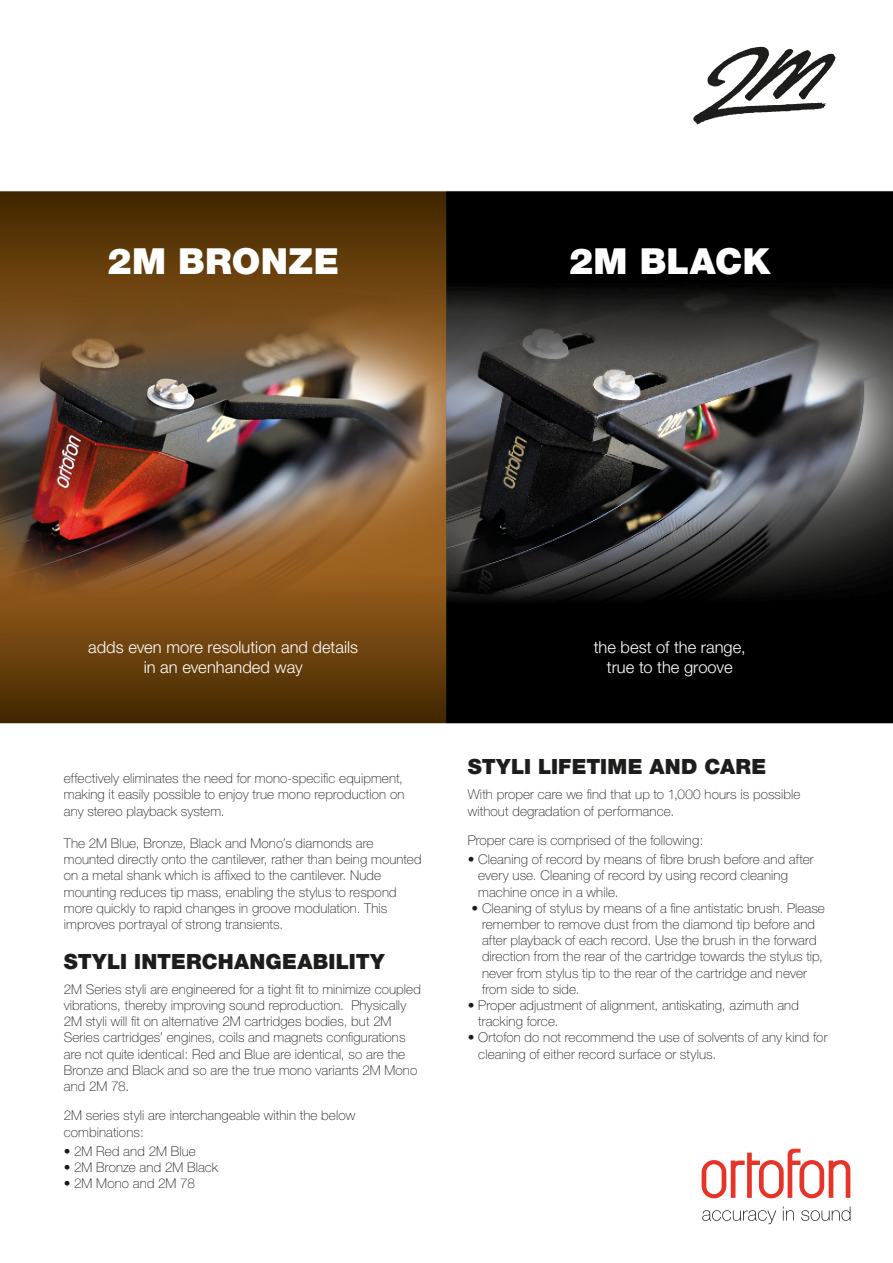
<style>
.page{position:relative;width:893px;height:1263px;background:#fff}
.page>*{position:absolute;margin:0;border:0;box-sizing:border-box;transform-origin:0 0}
.t1{font:900 36px "Helvetica Neue";letter-spacing:.01em;color:#fff}
.t2{font:900 21px "Helvetica Neue";letter-spacing:.01em;color:#1d1d1b}
.t3{font:300 16.5px/19.8px "Helvetica Neue";color:#fff;text-align:center}
.t4{font:100 13.5px/16.2px "Helvetica Neue";letter-spacing:.01em;color:#1d1d1b}
</style>
<div class="page">
<img style="left:0;top:46px;width:893px;height:1179px">
<svg style="left:693px;top:47px;width:143px;height:77px"></svg>
<svg style="left:702px;top:1149px;width:148px;height:49px"></svg>
<svg style="left:702px;top:1210px;width:74px;height:14px"></svg>
<svg style="left:783px;top:1206px;width:11px;height:14px"></svg>
<svg style="left:801px;top:1206px;width:49px;height:15px"></svg>
<h1 class="t1" style="left:107px;top:239px;width:233px">2M BRONZE</h1>
<h1 class="t1" style="left:569px;top:239px;width:203px">2M BLACK</h1>
<p class="t3" style="left:88px;top:637px;width:271px">adds even more resolution and details in an evenhanded way</p>
<p class="t3" style="left:594px;top:637px;width:153px">the best of the range, true to the groove</p>
<p class="t4" style="left:64px;top:770px;width:342px;text-align:justify">effectively eliminates the need for mono-specific equipment, making it easily possible to enjoy true mono reproduction on any stereo playback system.</p>
<p class="t4" style="left:64px;top:835px;width:359px">The 2M Blue, Bronze, Black and Mono’s diamonds are mounted directly onto the cantilever, rather than being mounted on a metal shank which is affixed to the cantilever. Nude mounting reduces tip mass, enabling the stylus to respond more quickly to rapid changes in groove modulation. This improves portrayal of strong transients.</p>
<h2 class="t2" style="left:64px;top:948px;width:322px">STYLI INTERCHANGEABILITY</h2>
<p class="t4" style="left:64px;top:981px;width:359px">2M Series styli are engineered for a tight fit to minimize coupled vibrations, thereby improving sound reproduction. Physically 2M styli will fit on alternative 2M cartridges bodies, but 2M Series cartridges’ engines, coils and magnets configurations are not quite identical: Red and Blue are identical, so are the Bronze and Black and so are the true mono variants 2M Mono and 2M 78.</p>
<p class="t4" style="left:64px;top:1107px;width:293px">2M series styli are interchangeable within the below combinations:</p>
<p class="t4" style="left:64px;top:1143px;width:134px">• 2M Red and 2M Blue</p>
<p class="t4" style="left:64px;top:1159px;width:156px">• 2M Bronze and 2M Black</p>
<p class="t4" style="left:64px;top:1175px;width:133px">• 2M Mono and 2M 78</p>
<h2 class="t2" style="left:468px;top:754px;width:300px">STYLI LIFETIME AND CARE</h2>
<p class="t4" style="left:468px;top:786px;width:334px">With proper care we find that up to 1,000 hours is possible without degradation of performance.</p>
<p class="t4" style="left:468px;top:832px;width:237px">Proper care is comprised of the following:</p>
<p class="t4" style="left:478px;top:851px;width:337px;text-indent:-11px">• Cleaning of record by means of fibre brush before and after every use. Cleaning of record by using record cleaning machine once in a while.</p>
<p class="t4" style="left:482px;top:900px;width:344px;text-indent:-11px">• Cleaning of stylus by means of a fine antistatic brush. Please remember to remove dust from the diamond tip before and after playback of each record. Use the brush in the forward direction from the rear of the cartridge towards the stylus tip, never from stylus tip to the rear of the cartridge and never from side to side.</p>
<p class="t4" style="left:478px;top:997px;width:322px;text-indent:-11px">• Proper adjustment of alignment, antiskating, azimuth and tracking force.</p>
<p class="t4" style="left:478px;top:1029px;width:351px;text-indent:-11px">• Ortofon do not recommend the use of solvents of any kind for cleaning of either record surface or stylus.</p>
</div>
